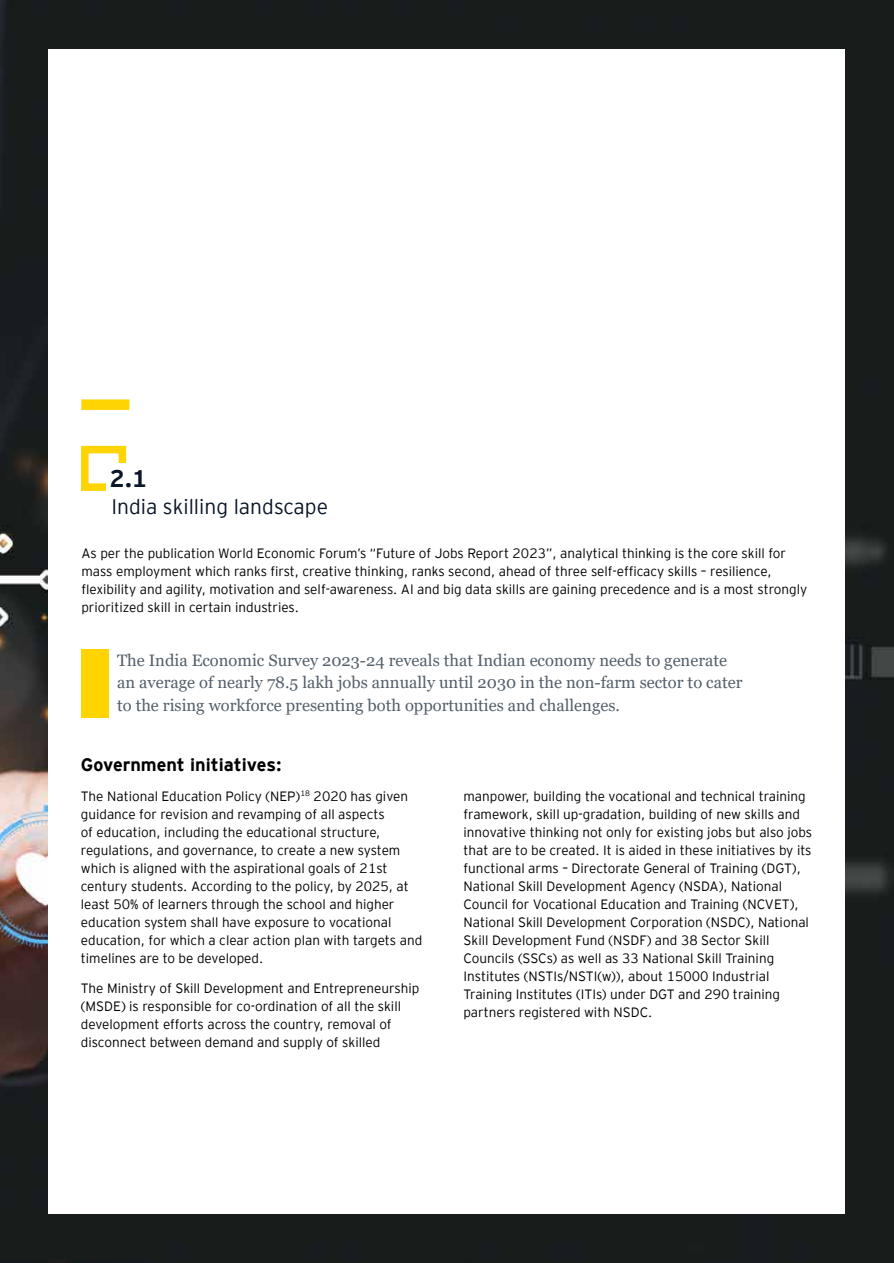
<style>
.page{position:relative;width:894px;height:1263px;background:#fff}
.page>*{position:absolute;margin:0;border:0;box-sizing:border-box;transform-origin:0 0}
.t1{font:700 24px "EY Interstate";color:#0a1627}
.t2{font:300 21px "EY Interstate";color:#0a1627}
.t3{font:700 18px "EY Interstate";color:#000101}
.t4{font:16.5px/22.5px "Georgia";color:#54606b}
.t5{font:300 13.5px/18px "EY Interstate";color:#000101}
</style>
<div class="page">
<img style="left:0;top:0;width:893px;height:1263px">
<div style="left:48px;top:49px;width:796px;height:1164px;background:#fff"></div>
<div style="left:81px;top:399px;width:48px;height:11px;background:#ffd400"></div>
<div style="left:81px;top:446px;width:45px;height:45px;border:8px solid #ffd400"></div>
<div style="left:106px;top:463px;width:34px;height:32px;background:#fff"></div>
<div style="left:81px;top:649px;width:27px;height:69px;background:#ffd400"></div>
<h1 class="t1" style="left:110px;top:461px;width:39px">2.1</h1>
<h2 class="t2" style="left:111px;top:491px;width:218px">India skilling landscape</h2>
<p class="t5" style="left:81px;top:543px;width:727px">As per the publication World Economic Forum’s “Future of Jobs Report 2023”, analytical thinking is the core skill for mass employment which ranks first, creative thinking, ranks second, ahead of three self-efficacy skills – resilience, flexibility and agility, motivation and self-awareness. AI and big data skills are gaining precedence and is a most strongly prioritized skill in certain industries.</p>
<p class="t4" style="left:117px;top:649px;width:626px">The India Economic Survey 2023-24 reveals that Indian economy needs to generate an average of nearly 78.5 lakh jobs annually until 2030 in the non-farm sector to cater to the rising workforce presenting both opportunities and challenges.</p>
<h3 class="t3" style="left:81px;top:751px;width:202px">Government initiatives:</h3>
<p class="t5" style="left:81px;top:786px;width:343px">The National Education Policy (NEP)<sup>18</sup> 2020 has given guidance for revision and revamping of all aspects<br>of education, including the educational structure, regulations, and governance, to create a new system which is aligned with the aspirational goals of 21st century students. According to the policy, by 2025, at least 50% of learners through the school and higher education system shall have exposure to vocational education, for which a clear action plan with targets and timelines are to be developed.</p>
<p class="t5" style="left:81px;top:978px;width:340px">The Ministry of Skill Development and Entrepreneurship (MSDE) is responsible for co-ordination of all the skill development efforts across the country, removal of disconnect between demand and supply of skilled</p>
<p class="t5" style="left:463px;top:786px;width:350px">manpower, building the vocational and technical training framework, skill up-gradation, building of new skills and innovative thinking not only for existing jobs but also jobs that are to be created. It is aided in these initiatives by its functional arms – Directorate General of Training (DGT), National Skill Development Agency (NSDA), National Council for Vocational Education and Training (NCVET), National Skill Development Corporation (NSDC), National Skill Development Fund (NSDF) and 38 Sector Skill Councils (SSCs) as well as 33 National Skill Training Institutes (NSTIs/NSTI(w)), about 15000 Industrial Training Institutes (ITIs) under DGT and 290 training partners registered with NSDC.</p>
</div>
